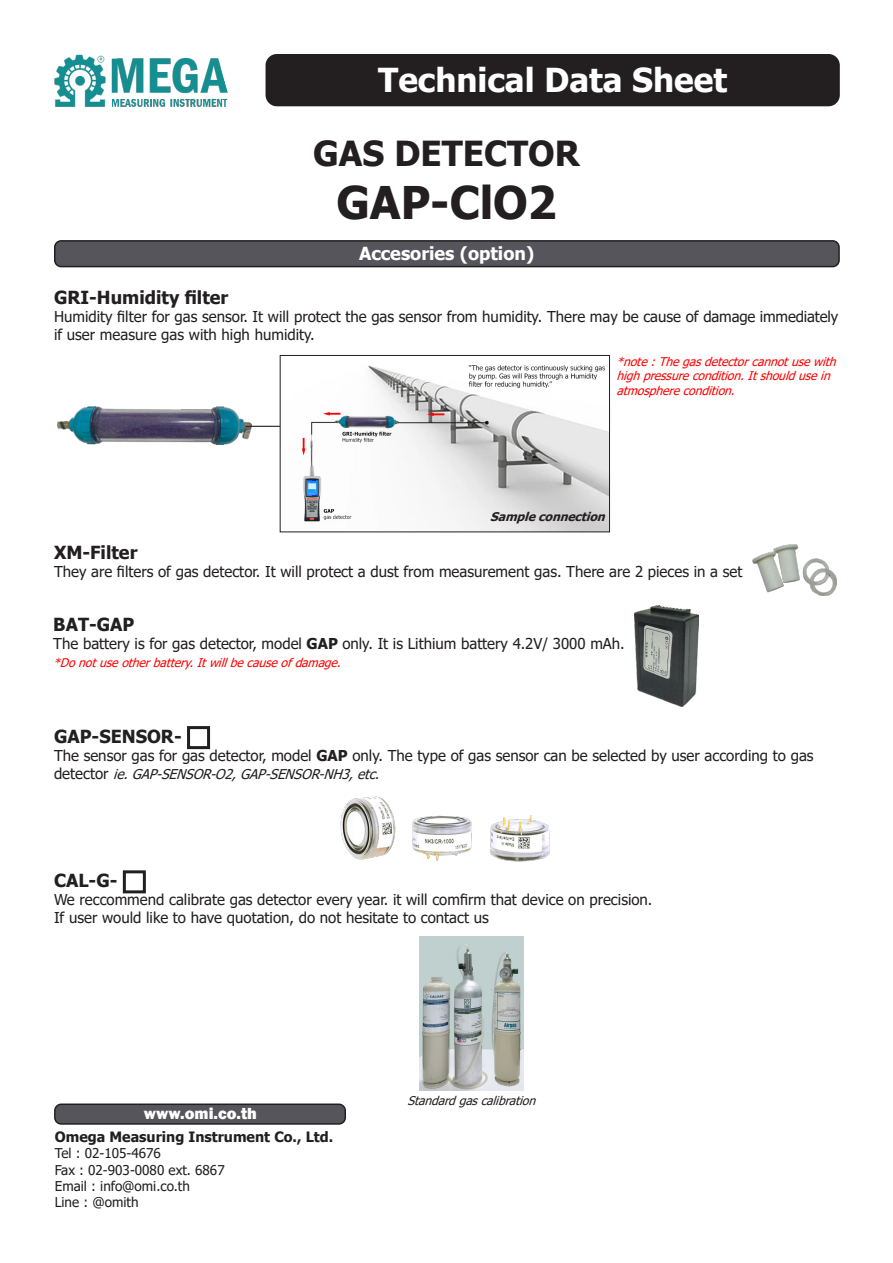
<style>
.page{position:relative;width:893px;height:1263px;background:#fff}
.page>*{position:absolute;margin:0;border:0;box-sizing:border-box;transform-origin:0 0}
.t1{font:700 45px "Tahoma";color:#231f20}
.t2{font:700 34.5px "Tahoma";color:#231f20}
.t3{font:700 33px "Tahoma";color:#fff}
.t4{font:700 18px "Tahoma";color:#231f20}
.t5{font:700 18px "Tahoma";color:#fff}
.t6{font:800 16.5px "Franklin Gothic";color:#fff}
.t7{font:15px/18px "Tahoma";color:#231f20}
.t8{font:700 14.25px "Tahoma";color:#231f20}
.t9{font:13.5px "Tahoma";color:#231f20}
.t10{font:italic 13.5px "Tahoma";color:#231f20}
.t11{font:italic 12px/14.4px "Tahoma";color:#f00}
.t12{font:italic 12px "Tahoma";color:#231f20}
.t13{font:italic 700 12px "Tahoma";color:#231f20}
.s1{font-weight:700}
.s2{font-style:normal;font-size:15px}
</style>
<div class="page">
<img style="left:55px;top:54px;width:173px;height:52px">
<div style="left:266px;top:54px;width:574px;height:52px;background:#231f20;border-radius:11px"></div>
<div style="left:55px;top:1104px;width:290px;height:20px;background:#55555b;border-radius:6px"></div>
<div style="left:54px;top:1103px;width:292px;height:22px;border:2px solid #231f20;border-radius:6px"></div>
<div style="left:55px;top:241px;width:784px;height:26px;background:#55555b;border-radius:6px"></div>
<div style="left:54px;top:240px;width:786px;height:27px;border:2px solid #231f20;border-radius:6px"></div>
<div style="left:187px;top:726px;width:23px;height:23px;border:3px solid #231f20"></div>
<div style="left:123px;top:870px;width:23px;height:23px;border:3px solid #231f20"></div>
<img style="left:58px;top:406px;width:194px;height:38px">
<img style="left:752px;top:545px;width:85px;height:50px">
<img style="left:340px;top:796px;width:210px;height:66px">
<img style="left:419px;top:936px;width:104px;height:154px">
<img style="left:634px;top:605px;width:64px;height:101px">
<img style="left:302px;top:365px;width:306px;height:165px">
<div style="left:280px;top:355px;width:330px;height:177px;border:1px solid #231f20"></div>
<hr style="left:245px;top:426px;width:35px;height:1px;background:#231f20">
<p class="t3" style="left:378px;top:57px;width:351px">Technical Data Sheet</p>
<p class="t2" style="left:313px;top:129px;width:268px">GAS DETECTOR</p>
<p class="t1" style="left:336px;top:171px;width:222px">GAP-ClO2</p>
<p class="t5" style="left:359px;top:241px;width:177px">Accesories (option)</p>
<p class="t4" style="left:54px;top:284px;width:176px">GRI-Humidity filter</p>
<p class="t7" style="left:54px;top:308px;width:786px">Humidity filter for gas sensor. It will protect the gas sensor from humidity. There may be cause of damage immediately if user measure gas with high humidity.</p>
<p class="t11" style="left:616px;top:355px;width:226px">*note:Thegasdetectorcannotusewith highpressurecondition.Itshouldusein atmospherecondition.</p>
<p class="t13" style="left:490px;top:508px;width:121px">Sampleconnection</p>
<p class="t4" style="left:54px;top:539px;width:85px">XM-Filter</p>
<p class="t7" style="left:54px;top:563px;width:690px">They are filters of gas detector. It will protect a dust from measurement gas. There are 2 pieces in a set</p>
<p class="t4" style="left:53px;top:611px;width:83px">BAT-GAP</p>
<p class="t7" style="left:53px;top:635px;width:573px">The battery is for gas detector, model <span class="s1">GAP</span> only. It is Lithium battery 4.2V/ 3000 mAh.</p>
<p class="t11" style="left:53px;top:656px;width:294px">*Donotuseotherbattery.Itwillbecauseofdamage.</p>
<p class="t4" style="left:54px;top:724px;width:129px">GAP-SENSOR-</p>
<p class="t7" style="left:54px;top:747px;width:761px">The sensor gas for gas detector, model <span class="s1">GAP</span> only. The type of gas sensor can be selected by user according to gas</p>
<p class="t10" style="left:54px;top:765px;width:333px"><span class="s2">d e t e c t o r</span> ie.GAP-SENSOR-O2,GAP-SENSOR-NH3,etc.</p>
<p class="t4" style="left:54px;top:868px;width:65px">CAL-G-</p>
<p class="t7" style="left:54px;top:892px;width:600px">We reccommend calibrate gas detector every year. it will comfirm that device on precision.</p>
<p class="t7" style="left:54px;top:910px;width:436px">If user would like to have quotation, do not hesitate to contact us</p>
<p class="t6" style="left:144px;top:1102px;width:115px">www.omi.co.th</p>
<p class="t8" style="left:55px;top:1127px;width:280px">Omega Measuring Instrument Co., Ltd.</p>
<p class="t9" style="left:55px;top:1144px;width:108px">Tel : 02-105-4676</p>
<p class="t9" style="left:55px;top:1160px;width:171px">Fax : 02-903-0080 ext. 6867</p>
<p class="t9" style="left:55px;top:1177px;width:137px">Email : info@omi.co.th</p>
<p class="t9" style="left:55px;top:1193px;width:85px">Line : @omith</p>
<p class="t12" style="left:407px;top:1092px;width:134px">Standardgascalibration</p>
</div>
